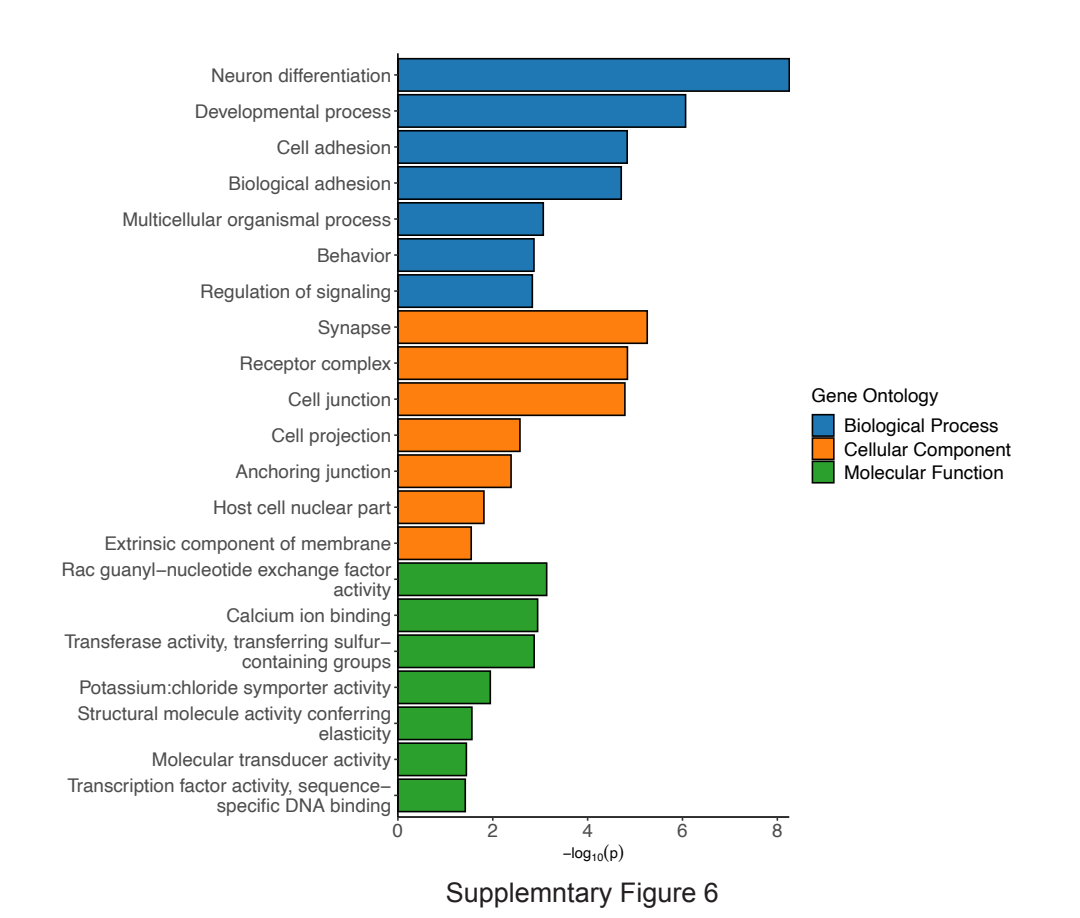
<style>
.page{position:relative;width:1080px;height:918px;background:#fff}
.page>*{position:absolute;margin:0;border:0;box-sizing:border-box;transform-origin:0 0}
.t1{font:27px "Arial";color:#231f20}
.t2{font:18.9px/20.4px "Helvetica";color:#4d4d4d;text-align:right}
.t3{font:18.9px/30px "Helvetica";color:#000}
.t4{font:14.85px "Helvetica";color:#000}
</style>
<div class="page">
<div style="left:398px;top:131px;width:229px;height:32px;background:#1f77b4"></div>
<div style="left:398px;top:130px;width:230px;height:34px;border:2px solid #000"></div>
<div style="left:398px;top:239px;width:136px;height:32px;background:#1f77b4"></div>
<div style="left:398px;top:238px;width:137px;height:34px;border:2px solid #000"></div>
<div style="left:398px;top:167px;width:223px;height:32px;background:#1f77b4"></div>
<div style="left:398px;top:166px;width:224px;height:34px;border:2px solid #000"></div>
<div style="left:398px;top:275px;width:134px;height:32px;background:#1f77b4"></div>
<div style="left:398px;top:274px;width:135px;height:34px;border:2px solid #000"></div>
<div style="left:398px;top:59px;width:391px;height:32px;background:#1f77b4"></div>
<div style="left:398px;top:58px;width:391px;height:34px;border:2px solid #000"></div>
<div style="left:398px;top:203px;width:145px;height:32px;background:#1f77b4"></div>
<div style="left:398px;top:202px;width:146px;height:34px;border:2px solid #000"></div>
<div style="left:398px;top:95px;width:288px;height:32px;background:#1f77b4"></div>
<div style="left:398px;top:94px;width:288px;height:34px;border:2px solid #000"></div>
<div style="left:398px;top:527px;width:73px;height:32px;background:#ff7f0e"></div>
<div style="left:398px;top:526px;width:74px;height:34px;border:2px solid #000"></div>
<div style="left:398px;top:383px;width:227px;height:32px;background:#ff7f0e"></div>
<div style="left:398px;top:382px;width:228px;height:34px;border:2px solid #000"></div>
<div style="left:398px;top:419px;width:122px;height:32px;background:#ff7f0e"></div>
<div style="left:398px;top:418px;width:123px;height:34px;border:2px solid #000"></div>
<div style="left:398px;top:347px;width:229px;height:32px;background:#ff7f0e"></div>
<div style="left:398px;top:346px;width:230px;height:34px;border:2px solid #000"></div>
<div style="left:398px;top:491px;width:86px;height:32px;background:#ff7f0e"></div>
<div style="left:398px;top:490px;width:87px;height:34px;border:2px solid #000"></div>
<div style="left:398px;top:311px;width:249px;height:32px;background:#ff7f0e"></div>
<div style="left:398px;top:310px;width:250px;height:34px;border:2px solid #000"></div>
<div style="left:398px;top:455px;width:113px;height:32px;background:#ff7f0e"></div>
<div style="left:398px;top:454px;width:114px;height:34px;border:2px solid #000"></div>
<div style="left:398px;top:779px;width:67px;height:33px;background:#2ca02c"></div>
<div style="left:398px;top:778px;width:68px;height:34px;border:2px solid #000"></div>
<div style="left:398px;top:599px;width:140px;height:32px;background:#2ca02c"></div>
<div style="left:398px;top:598px;width:140px;height:34px;border:2px solid #000"></div>
<div style="left:398px;top:671px;width:92px;height:33px;background:#2ca02c"></div>
<div style="left:398px;top:670px;width:93px;height:34px;border:2px solid #000"></div>
<div style="left:398px;top:635px;width:136px;height:33px;background:#2ca02c"></div>
<div style="left:398px;top:634px;width:137px;height:34px;border:2px solid #000"></div>
<div style="left:398px;top:563px;width:149px;height:32px;background:#2ca02c"></div>
<div style="left:398px;top:562px;width:149px;height:34px;border:2px solid #000"></div>
<div style="left:398px;top:743px;width:68px;height:33px;background:#2ca02c"></div>
<div style="left:398px;top:742px;width:69px;height:34px;border:2px solid #000"></div>
<div style="left:398px;top:707px;width:74px;height:33px;background:#2ca02c"></div>
<div style="left:398px;top:706px;width:75px;height:34px;border:2px solid #000"></div>
<hr style="left:397px;top:53px;width:2px;height:764px;background:#000">
<hr style="left:398px;top:816px;width:391px;height:2px;background:#000">
<div style="left:812px;top:414px;width:23px;height:23px;background:#1f77b4;border:2px solid #000"></div>
<div style="left:812px;top:437px;width:23px;height:23px;background:#ff7f0e;border:2px solid #000"></div>
<div style="left:812px;top:461px;width:23px;height:23px;background:#2ca02c;border:2px solid #000"></div>
<p class="t2" style="left:211px;top:65px;width:182px">Neuron differentiation</p>
<p class="t2" style="left:195px;top:101px;width:198px">Developmental process</p>
<p class="t2" style="left:277px;top:138px;width:116px">Cell adhesion</p>
<p class="t2" style="left:228px;top:174px;width:164px">Biological adhesion</p>
<p class="t2" style="left:122px;top:210px;width:270px">Multicellular organismal process</p>
<p class="t2" style="left:317px;top:246px;width:76px">Behavior</p>
<p class="t2" style="left:200px;top:282px;width:193px">Regulation of signaling</p>
<p class="t2" style="left:318px;top:318px;width:75px">Synapse</p>
<p class="t2" style="left:240px;top:354px;width:153px">Receptor complex</p>
<p class="t2" style="left:288px;top:390px;width:104px">Cell junction</p>
<p class="t2" style="left:271px;top:426px;width:121px">Cell projection</p>
<p class="t2" style="left:235px;top:462px;width:157px">Anchoring junction</p>
<p class="t2" style="left:213px;top:498px;width:180px">Host cell nuclear part</p>
<p class="t2" style="left:104px;top:534px;width:288px">Extrinsic component of membrane</p>
<p class="t2" style="left:61px;top:560px;width:331px">Rac guanyl−nucleotide exchange factor activity</p>
<p class="t2" style="left:226px;top:606px;width:166px">Calcium ion binding</p>
<p class="t2" style="left:64px;top:632px;width:328px">Transferase activity, transferring sulfur− containing groups</p>
<p class="t2" style="left:79px;top:678px;width:314px">Potassium:chloride symporter activity</p>
<p class="t2" style="left:77px;top:704px;width:315px">Structural molecule activity conferring elasticity</p>
<p class="t2" style="left:152px;top:750px;width:241px">Molecular transducer activity</p>
<p class="t2" style="left:68px;top:776px;width:325px">Transcription factor activity, sequence− specific DNA binding</p>
<p class="t2" style="left:393px;top:821px;width:12px">0</p>
<p class="t2" style="left:488px;top:821px;width:12px">2</p>
<p class="t2" style="left:582px;top:821px;width:12px">4</p>
<p class="t2" style="left:677px;top:821px;width:12px">6</p>
<p class="t2" style="left:772px;top:821px;width:12px">8</p>
<p class="t4" style="left:563px;top:841px;width:57px">−log<sub>10</sub> p</p>
<h1 class="t1" style="left:446px;top:875px;width:275px">Supplemntary Figure 6</h1>
<p class="t3" style="left:844px;top:381px;width:156px;text-indent:-33px">Gene Ontology<br>Biological Process</p>
<p class="t3" style="left:844px;top:438px;width:169px;line-height:23.2px">Cellular Component<br>Molecular Function</p>
</div>
